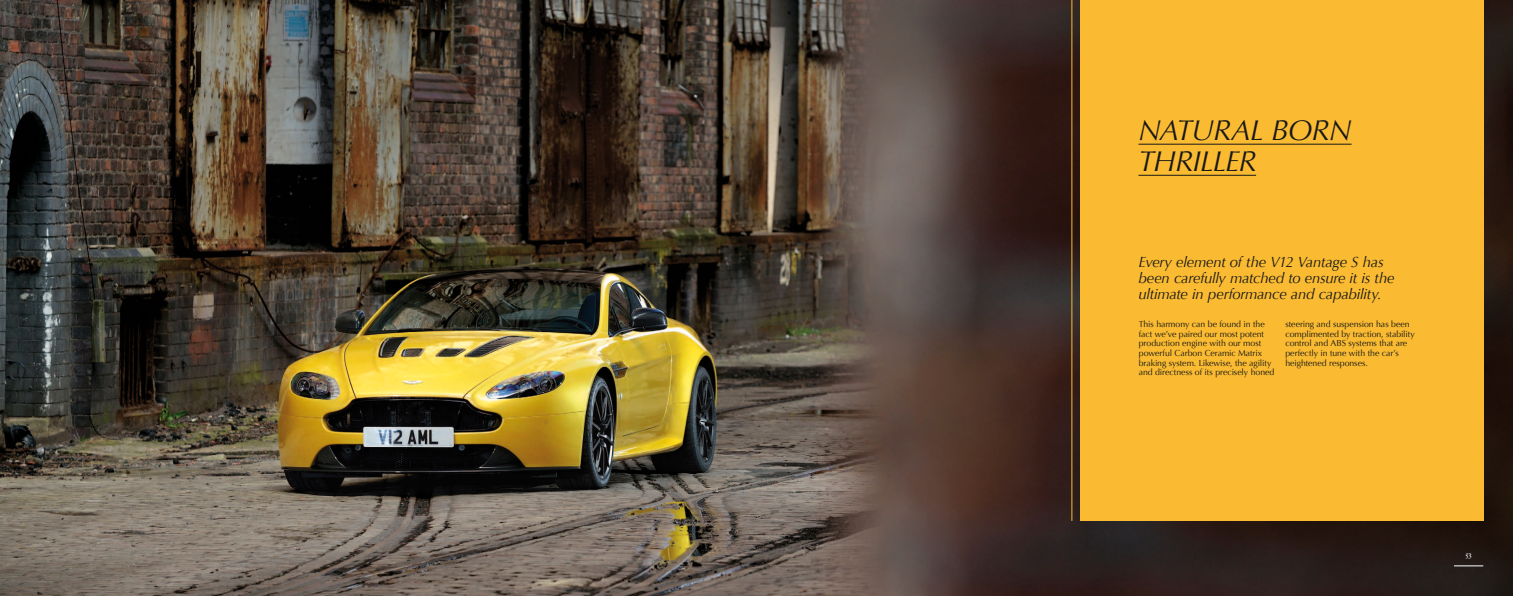
<style>
.page{position:relative;width:1513px;height:596px;background:#fff}
.page>*{position:absolute;margin:0;border:0;box-sizing:border-box;transform-origin:0 0}
.t1{font:italic 28.88px/31.1px "Optima";letter-spacing:-.025em;color:#181817}
.t2{font:italic 14.88px/16.2px "Optima";letter-spacing:-.02em;color:#181817}
.t3{font:8.75px/9.6px "Optima";letter-spacing:-.005em;color:#181817}
.t4{font:7.88px "Hoefler Text";color:#fff}
</style>
<div class="page">
<img style="left:0;top:0;width:1513px;height:595px">
<div style="left:1080px;top:0;width:403px;height:520px;background:#fabb32"></div>
<hr style="left:1071px;top:0;width:1px;height:520px;background:#fabb32">
<hr style="left:1138px;top:144px;width:214px;height:1px;background:#181817">
<hr style="left:1138px;top:175px;width:118px;height:1px;background:#181817">
<svg style="left:1454px;top:565px;width:29px;height:1px"></svg>
<h1 class="t1" style="left:1138px;top:115px;width:215px">NATURAL BORN<br>THRILLER</h1>
<h2 class="t2" style="left:1138px;top:253px;width:258px">Every element of the V12 Vantage S has been carefully matched to ensure it is the ultimate in performance and capability.</h2>
<p class="t3" style="left:1139px;top:319px;width:137px">This harmony can be found in the fact we’ve paired our most potent production engine with our most powerful Carbon Ceramic Matrix braking system. Likewise, the agility and directness of its precisely honed</p>
<p class="t3" style="left:1285px;top:319px;width:131px">steering and suspension has been complimented by traction, stability control and ABS systems that are perfectly in tune with the car’s heightened responses.</p>
<p class="t4" style="left:1465px;top:549px;width:8px">53</p>
</div>
